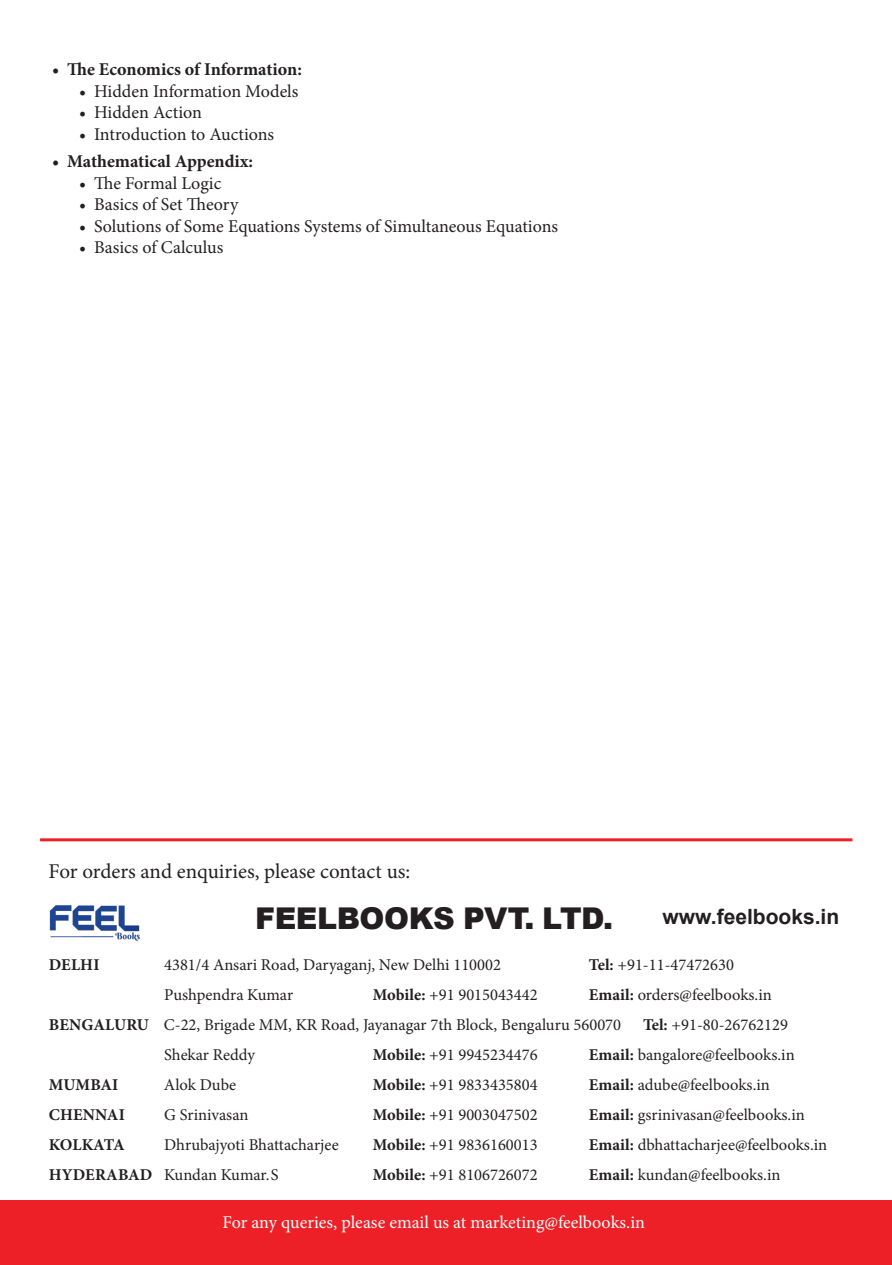
<style>
.page{position:relative;width:892px;height:1265px;background:#fff}
.page>*{position:absolute;margin:0;border:0;box-sizing:border-box;transform-origin:0 0}
.t1{font:900 30px "Arial";letter-spacing:-.015em;color:#231f20}
.t2{font:21px "Minion Pro";color:#231f20}
.t3{font:700 21px "Arial";color:#231f20}
.t4{font:18px "Minion Pro";color:#231f20}
.t5{font:18px "Minion Pro";letter-spacing:-.005em;color:#fff}
.t6{font:700 18px "Minion Pro";color:#231f20}
.t7{font:16.5px/30px "Minion Pro";color:#231f20}
.t8{font:700 16.5px "Minion Pro";letter-spacing:.01em;color:#231f20}
.t9{font:700 16.5px "Minion Pro";letter-spacing:-.015em;color:#231f20}
.s1{font-weight:700}
</style>
<div class="page">
<div style="left:0;top:1200px;width:891px;height:65px;background:#ee2027"></div>
<hr style="left:40px;top:838px;width:812px;height:3px;background:#ee2027">
<img style="left:49px;top:905px;width:91px;height:36px">
<p class="t6" style="left:52px;top:57px;width:251px">• The Economics of Information:</p>
<p class="t4" style="left:79px;top:79px;width:221px">• Hidden Information Models</p>
<p class="t4" style="left:79px;top:101px;width:124px">• Hidden Action</p>
<p class="t4" style="left:79px;top:122px;width:196px">• Introduction to Auctions</p>
<p class="t6" style="left:52px;top:149px;width:202px">• Mathematical Appendix:</p>
<p class="t4" style="left:79px;top:171px;width:144px">• The Formal Logic</p>
<p class="t4" style="left:79px;top:192px;width:161px">• Basics of Set Theory</p>
<p class="t4" style="left:79px;top:214px;width:480px">• Solutions of Some Equations Systems of Simultaneous Equations</p>
<p class="t4" style="left:79px;top:236px;width:146px">• Basics of Calculus</p>
<p class="t2" style="left:49px;top:857px;width:363px">For orders and enquiries, please contact us:</p>
<p class="t1" style="left:255px;top:896px;width:359px">FEELBOOKS PVT. LTD.</p>
<p class="t3" style="left:662px;top:902px;width:178px">www.feelbooks.in</p>
<p class="t8" style="left:49px;top:953px;width:52px">DELHI</p>
<p class="t7" style="left:164px;top:949px;width:338px">4381/4 Ansari Road, Daryaganj, New Delhi 110002</p>
<p class="t7" style="left:589px;top:949px;width:146px"><span class="s1">Tel:</span> +91-11-47472630</p>
<p class="t7" style="left:164px;top:979px;width:130px">Pushpendra Kumar</p>
<p class="t7" style="left:373px;top:979px;width:166px"><span class="s1">Mobile:</span> +91 9015043442</p>
<p class="t7" style="left:49px;top:979px;width:724px;text-indent:540px"><span class="s1">Email:</span> orders@feelbooks.in<br><span class="s1">BENGALURU</span> C-22, Brigade MM, KR Road, Jayanagar 7th Block, Bengaluru 560070</p>
<p class="t7" style="left:643px;top:1009px;width:146px"><span class="s1">Tel:</span> +91-80-26762129</p>
<p class="t7" style="left:164px;top:1039px;width:92px">Shekar Reddy</p>
<p class="t7" style="left:373px;top:1039px;width:166px"><span class="s1">Mobile:</span> +91 9945234476</p>
<p class="t7" style="left:589px;top:1039px;width:207px"><span class="s1">Email:</span> bangalore@feelbooks.in</p>
<p class="t8" style="left:49px;top:1073px;width:71px">MUMBAI</p>
<p class="t7" style="left:164px;top:1069px;width:74px">Alok Dube</p>
<p class="t7" style="left:373px;top:1069px;width:166px"><span class="s1">Mobile:</span> +91 9833435804</p>
<p class="t7" style="left:589px;top:1069px;width:182px"><span class="s1">Email:</span> adube@feelbooks.in</p>
<p class="t8" style="left:49px;top:1103px;width:78px">CHENNAI</p>
<p class="t7" style="left:164px;top:1099px;width:86px">G Srinivasan</p>
<p class="t7" style="left:373px;top:1099px;width:166px"><span class="s1">Mobile:</span> +91 9003047502</p>
<p class="t7" style="left:589px;top:1099px;width:217px"><span class="s1">Email:</span> gsrinivasan@feelbooks.in</p>
<p class="t9" style="left:49px;top:1133px;width:78px">KOLKATA</p>
<p class="t7" style="left:164px;top:1129px;width:176px">Dhrubajyoti Bhattacharjee</p>
<p class="t7" style="left:373px;top:1129px;width:166px"><span class="s1">Mobile:</span> +91 9836160013</p>
<p class="t7" style="left:589px;top:1129px;width:240px"><span class="s1">Email:</span> dbhattacharjee@feelbooks.in</p>
<p class="t7" style="left:49px;top:1159px;width:231px"><span class="s1">HYDERABAD</span> Kundan Kumar. S</p>
<p class="t7" style="left:373px;top:1159px;width:166px"><span class="s1">Mobile:</span> +91 8106726072</p>
<p class="t7" style="left:589px;top:1159px;width:193px"><span class="s1">Email:</span> kundan@feelbooks.in</p>
<p class="t5" style="left:223px;top:1210px;width:424px">For any queries, please email us at marketing@feelbooks.in</p>
</div>
